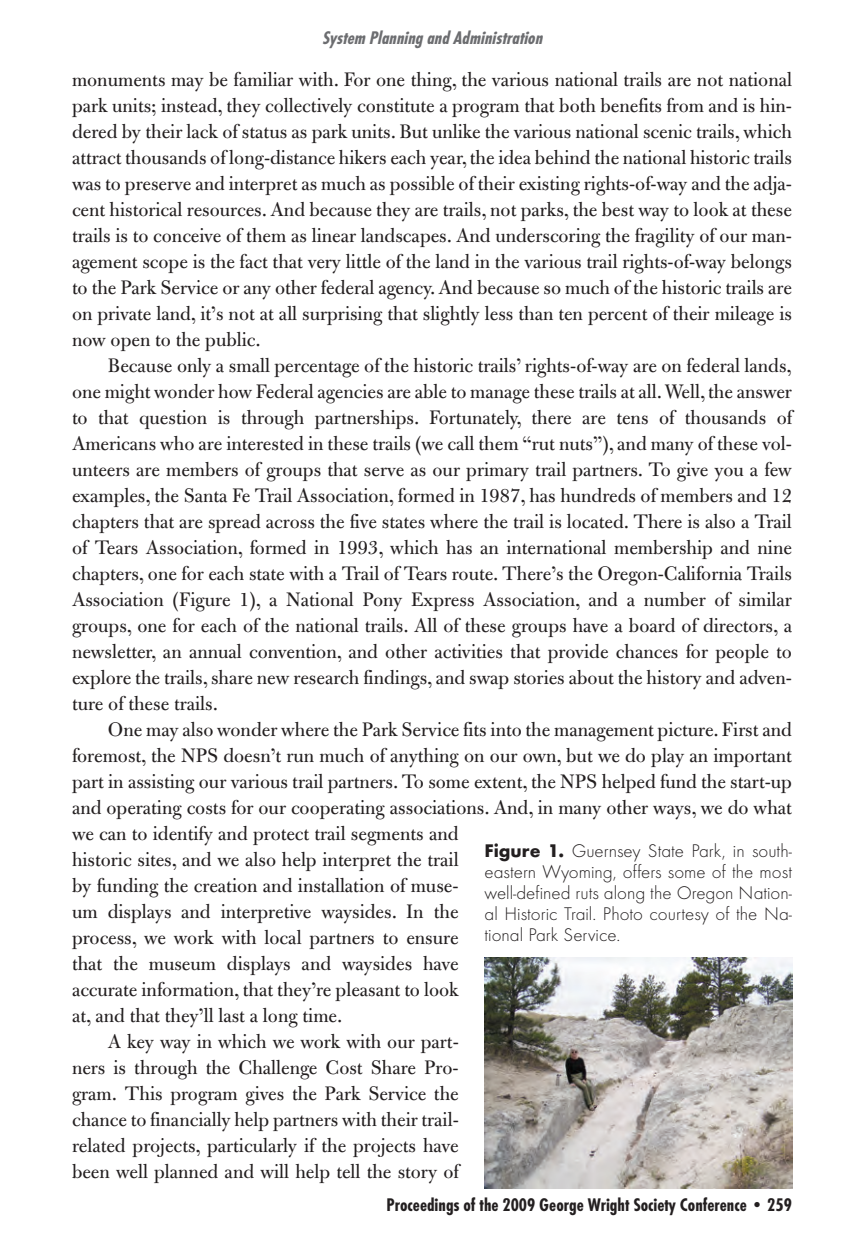
<style>
.page{position:relative;width:864px;height:1260px;background:#fff}
.page>*{position:absolute;margin:0;border:0;box-sizing:border-box;transform-origin:0 0}
.t1{font:21px/26px "Bulmer";color:#231f20;text-align:justify}
.t2{font:300 19px/21px "Function LH";color:#231f20;text-align:justify}
.t3{font:700 19px "Function Cond";color:#231f20}
.t4{font:italic 700 19px "Function Cond";color:#6c6d70}
.s1{font-weight:800}
</style>
<div class="page">
<img style="left:485px;top:958px;width:307px;height:230px">
<p class="t4" style="left:322px;top:26px;width:222px">System Planning and Administration</p>
<p class="t1" style="left:72px;top:69px;width:722px">monuments may be familiar with. For one thing, the various national trails are not national park units; instead, they collectively constitute a program that both benefits from and is hin&shy;dered by their lack of status as park units. But unlike the various national scenic trails, which attract thousands of long-distance hikers each year, the idea behind the national historic trails was to preserve and interpret as much as possible of their existing rights-of-way and the adja&shy;cent historical resources. And because they are trails, not parks, the best way to look at these trails is to conceive of them as linear landscapes. And underscoring the fragility of our man&shy;agement scope is the fact that very little of the land in the various trail rights-of-way belongs to the Park Service or any other federal agency. And because so much of the historic trails are on private land, it’s not at all surprising that slightly less than ten percent of their mileage is now open to the public.</p>
<p class="t1" style="left:72px;top:355px;width:722px;text-indent:36px">Because only a small percentage of the historic trails’ rights-of-way are on federal lands, one might wonder how Federal agencies are able to manage these trails at all. Well, the answer to that question is through partnerships. Fortunately, there are tens of thousands of Americans who are interested in these trails (we call them “rut nuts”), and many of these vol&shy;unteers are members of groups that serve as our primary trail partners. To give you a few examples, the Santa Fe Trail Association, formed in 1987, has hundreds of members and 12 chapters that are spread across the five states where the trail is located. There is also a Trail of Tears Association, formed in 1993, which has an international membership and nine chapters, one for each state with a Trail of Tears route. There’s the Oregon-California Trails Association (Figure 1), a National Pony Express Association, and a number of similar groups, one for each of the national trails. All of these groups have a board of directors, a newsletter, an annual convention, and other activities that provide chances for people to explore the trails, share new research findings, and swap stories about the history and adven&shy;ture of these trails.</p>
<p class="t1" style="left:108px;top:719px;width:685px">One may also wonder where the Park Service fits into the management picture. First and</p>
<p class="t1" style="left:72px;top:745px;width:722px">foremost, the NPS doesn’t run much of anything on our own, but we do play an important</p>
<p class="t1" style="left:72px;top:771px;width:722px">part in assisting our various trail partners. To some extent, the NPS helped fund the start-up</p>
<p class="t1" style="left:72px;top:797px;width:721px">and operating costs for our cooperating associations. And, in many other ways, we do what</p>
<p class="t1" style="left:72px;top:823px;width:388px">we can to identify and protect trail segments and</p>
<p class="t1" style="left:72px;top:849px;width:388px">historic sites, and we also help interpret the trail</p>
<p class="t1" style="left:72px;top:875px;width:388px">by funding the creation and installation of muse-</p>
<p class="t1" style="left:72px;top:901px;width:388px">um displays and interpretive waysides. In the</p>
<p class="t1" style="left:72px;top:927px;width:388px">process, we work with local partners to ensure</p>
<p class="t1" style="left:72px;top:953px;width:388px">that the museum displays and waysides have</p>
<p class="t1" style="left:72px;top:979px;width:388px">accurate information, that they’re pleasant to look</p>
<p class="t1" style="left:72px;top:1005px;width:272px">at, and that they’ll last a long time.</p>
<p class="t1" style="left:108px;top:1031px;width:352px">A key way in which we work with our part-</p>
<p class="t1" style="left:72px;top:1057px;width:388px">ners is through the Challenge Cost Share Pro-</p>
<p class="t1" style="left:72px;top:1083px;width:388px">gram. This program gives the Park Service the</p>
<p class="t1" style="left:72px;top:1109px;width:388px">chance to financially help partners with their trail-</p>
<p class="t1" style="left:72px;top:1135px;width:388px">related projects, particularly if the projects have</p>
<p class="t1" style="left:72px;top:1161px;width:388px">been well planned and will help tell the story of</p>
<p class="t2" style="left:485px;top:840px;width:309px"><span class="s1">Figure 1.</span> Guernsey State Park, in south&shy;eastern Wyoming, offers some of the most well-defined ruts along the Oregon Nation&shy;al Historic Trail. Photo courtesy of the Na&shy;tional Park Service.</p>
<p class="t3" style="left:387px;top:1193px;width:407px">Proceedings of the 2009 George Wright Society Conference • 259</p>
</div>
